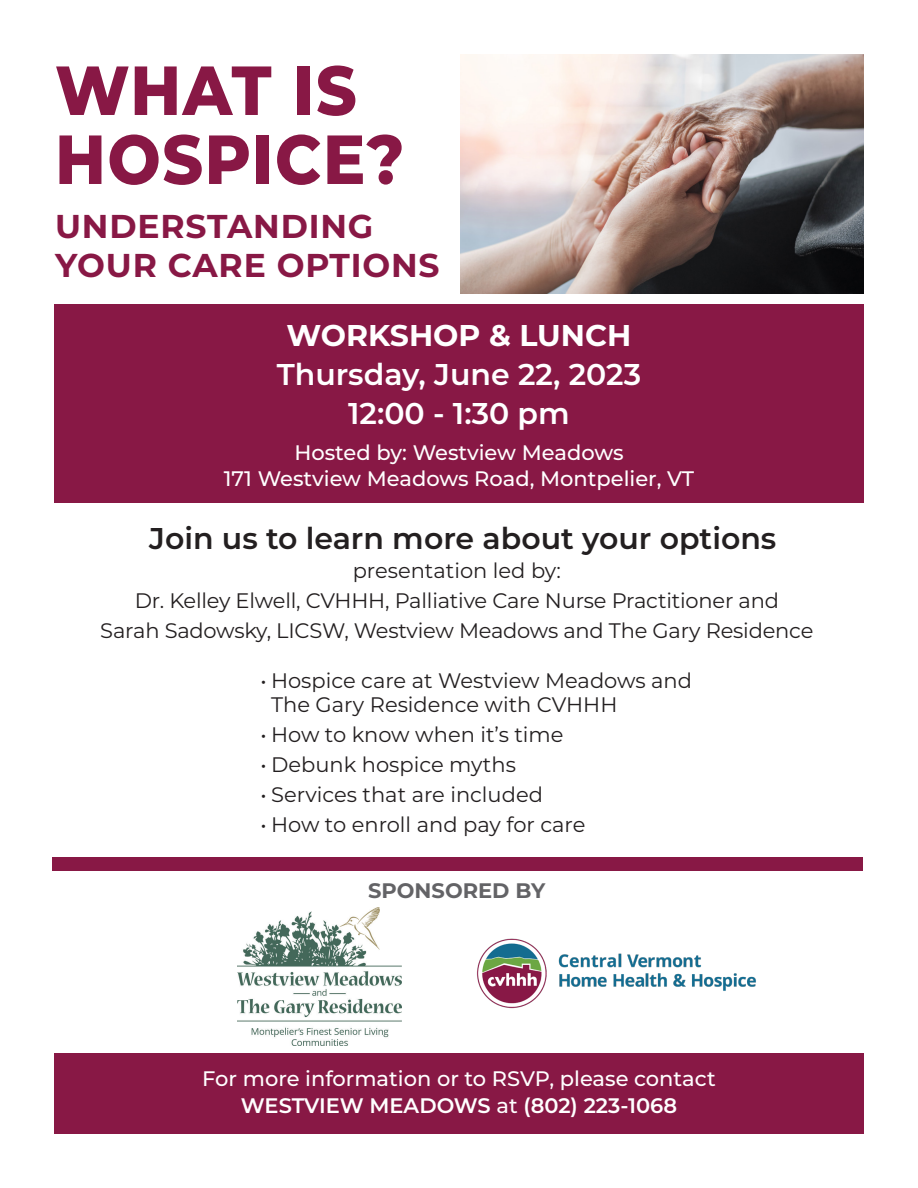
<style>
.page{position:relative;width:918px;height:1188px;background:#fff}
.page>*{position:absolute;margin:0;border:0;box-sizing:border-box;transform-origin:0 0}
.t1{font:800 69.3px/69px "Montserrat";letter-spacing:.025em;color:#881845;scale:.91 1}
.t2{font:700 33px "Montserrat";letter-spacing:.025em;color:#881845}
.t3{font:600 30px "Montserrat";color:#231f20}
.t4{font:600 30px "Montserrat";color:#fff}
.t5{font:700 30px "Montserrat";color:#fff}
.t6{font:21px/24px "Montserrat";letter-spacing:-.01em;color:#231f20}
.t7{font:500 21px "Montserrat";color:#fff}
.t8{font:600 21px "Montserrat";color:#fff}
.t9{font:700 21px "Montserrat";color:#636366}
.s1{font-weight:500}
</style>
<div class="page">
<div style="left:54px;top:1053px;width:810px;height:81px;background:#881845"></div>
<img style="left:477px;top:938px;width:279px;height:71px">
<div style="left:54px;top:304px;width:810px;height:198px;background:#881845"></div>
<img style="left:461px;top:54px;width:403px;height:240px">
<div style="left:53px;top:857px;width:810px;height:14px;background:#881845"></div>
<img style="left:238px;top:908px;width:163px;height:138px">
<p class="t1" style="left:55px;top:52px;width:385px">WHAT IS<br>HOSPICE?</p>
<p class="t2" style="left:55px;top:202px;width:320px">UNDERSTANDING</p>
<p class="t2" style="left:55px;top:241px;width:386px">YOUR CARE OPTIONS</p>
<p class="t5" style="left:287px;top:314px;width:346px">WORKSHOP &amp; LUNCH</p>
<p class="t4" style="left:277px;top:353px;width:366px">Thursday, June 22, 2023</p>
<p class="t4" style="left:348px;top:392px;width:223px">12:00 - 1:30 pm</p>
<p class="t7" style="left:294px;top:438px;width:331px">Hosted by: Westview Meadows</p>
<p class="t7" style="left:224px;top:464px;width:472px">171 Westview Meadows Road, Montpelier, VT</p>
<p class="t3" style="left:149px;top:517px;width:629px">Join us to learn more about your options</p>
<p class="t6" style="left:353px;top:557px;width:210px">presentation led by:</p>
<p class="t6" style="left:135px;top:587px;width:646px">Dr. Kelley Elwell, CVHHH, Palliative Care Nurse Practitioner and</p>
<p class="t6" style="left:100px;top:617px;width:715px">Sarah Sadowsky, LICSW, Westview Meadows and The Gary Residence</p>
<p class="t6" style="left:271px;top:668px;width:423px;text-indent:-10px">• Hospice care at Westview Meadows and<br>The Gary Residence with CVHHH</p>
<p class="t6" style="left:261px;top:722px;width:305px">• How to know when it’s time</p>
<p class="t6" style="left:261px;top:752px;width:257px">• Debunk hospice myths</p>
<p class="t6" style="left:261px;top:782px;width:284px">• Services that are included</p>
<p class="t6" style="left:261px;top:812px;width:326px">• How to enroll and pay for care</p>
<p class="t9" style="left:368px;top:875px;width:179px">SPONSORED BY</p>
<p class="t7" style="left:202px;top:1064px;width:515px">For more information or to RSVP, please contact</p>
<p class="t8" style="left:241px;top:1091px;width:438px">WESTVIEW MEADOWS <span class="s1">at</span> (802) 223-1068</p>
</div>
